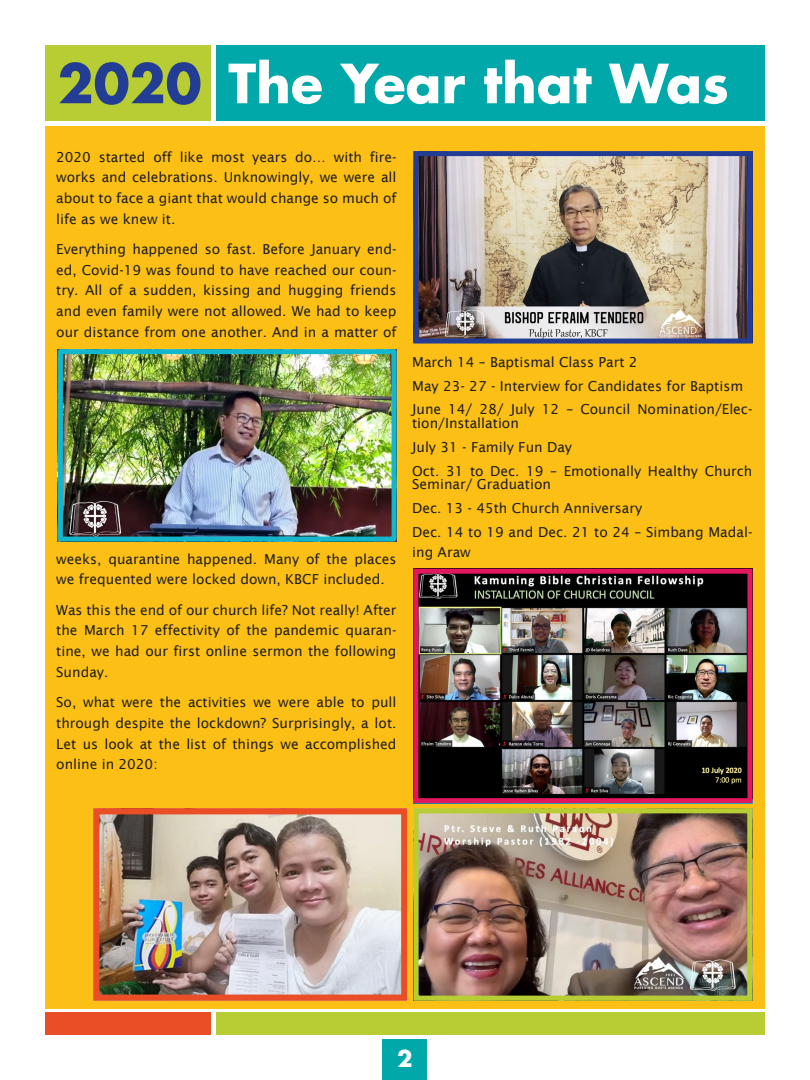
<style>
.page{position:relative;width:810px;height:1080px;background:#fff}
.page>*{position:absolute;margin:0;border:0;box-sizing:border-box;transform-origin:0 0}
.No_Spacing{font:700 52.5px "Futura";color:#fff}
.t1{font:700 22.5px "Futura";color:#fff}
.Body_Text-1{font:13.75px/20.6px "Lucida Sans";color:#231f20;text-align:justify}
.s1{color:#233d95}
</style>
<div class="page">
<div style="left:45px;top:126px;width:720px;height:882px;background:#fbbf16"></div>
<img style="left:64px;top:355px;width:327px;height:181px">
<div style="left:58px;top:349px;width:339px;height:193px;border:5px solid #13b6ca"></div>
<img style="left:419px;top:157px;width:328px;height:181px">
<div style="left:413px;top:151px;width:340px;height:193px;border:5px solid #233d95"></div>
<div style="left:45px;top:45px;width:166px;height:76px;background:#b8cc33"></div>
<div style="left:45px;top:1012px;width:166px;height:23px;background:#e94e26"></div>
<div style="left:382px;top:1039px;width:46px;height:41px;background:#00a8a9"></div>
<div style="left:216px;top:45px;width:549px;height:76px;background:#00a8a9"></div>
<div style="left:216px;top:1012px;width:549px;height:23px;background:#b8cc33"></div>
<img style="left:419px;top:814px;width:327px;height:181px">
<div style="left:413px;top:808px;width:339px;height:193px;border:5px solid #b8cc33"></div>
<img style="left:100px;top:815px;width:300px;height:179px">
<div style="left:93px;top:808px;width:314px;height:193px;border:6px solid #e94e26"></div>
<img style="left:419px;top:575px;width:327px;height:222px">
<div style="left:413px;top:569px;width:339px;height:234px;border:5px solid #e21760"></div>
<p class="No_Spacing" style="left:58px;top:47px;width:673px"><span class="s1">2020</span> The Year that Was</p>
<p class="Body_Text-1" style="left:56px;top:146px;width:342px">2020 started off like most years do… with fire&shy;works and celebrations. Unknowingly, we were all about to face a giant that would change so much of life as we knew it.</p>
<p class="Body_Text-1" style="left:56px;top:239px;width:342px">Everything happened so fast. Before January end&shy;ed, Covid-19 was found to have reached our coun&shy;try. All of a sudden, kissing and hugging friends and even family were not allowed. We had to keep our distance from one another. And in a matter of</p>
<p class="Body_Text-1" style="left:56px;top:548px;width:342px">weeks, quarantine happened. Many of the places we frequented were locked down, KBCF included.</p>
<p class="Body_Text-1" style="left:56px;top:600px;width:342px">Was this the end of our church life? Not really! After the March 17 effectivity of the pandemic quaran&shy;tine, we had our first online sermon the following Sunday.</p>
<p class="Body_Text-1" style="left:56px;top:692px;width:342px">So, what were the activities we were able to pull through despite the lockdown? Surprisingly, a lot.<br>Let us look at the list of things we accomplished online in 2020:</p>
<p class="Body_Text-1" style="left:412px;top:352px;width:227px">March 14 – Baptismal Class Part 2</p>
<p class="Body_Text-1" style="left:412px;top:375px;width:333px">May 23- 27 - Interview for Candidates for Baptism</p>
<p class="Body_Text-1" style="left:412px;top:403px;width:342px;line-height:13.8px">June 14/ 28/ July 12 – Council Nomination/Elec&shy;tion/Installation</p>
<p class="Body_Text-1" style="left:412px;top:437px;width:161px">July 31 - Family Fun Day</p>
<p class="Body_Text-1" style="left:412px;top:464px;width:342px;line-height:13.8px">Oct. 31 to Dec. 19 – Emotionally Healthy Church<br>Seminar/ Graduation</p>
<p class="Body_Text-1" style="left:412px;top:498px;width:232px">Dec. 13 - 45th Church Anniversary</p>
<p class="Body_Text-1" style="left:412px;top:522px;width:342px">Dec. 14 to 19 and Dec. 21 to 24 – Simbang Madal&shy;ing Araw</p>
<h2 class="t1" style="left:397px;top:1043px;width:17px">2</h2>
</div>
